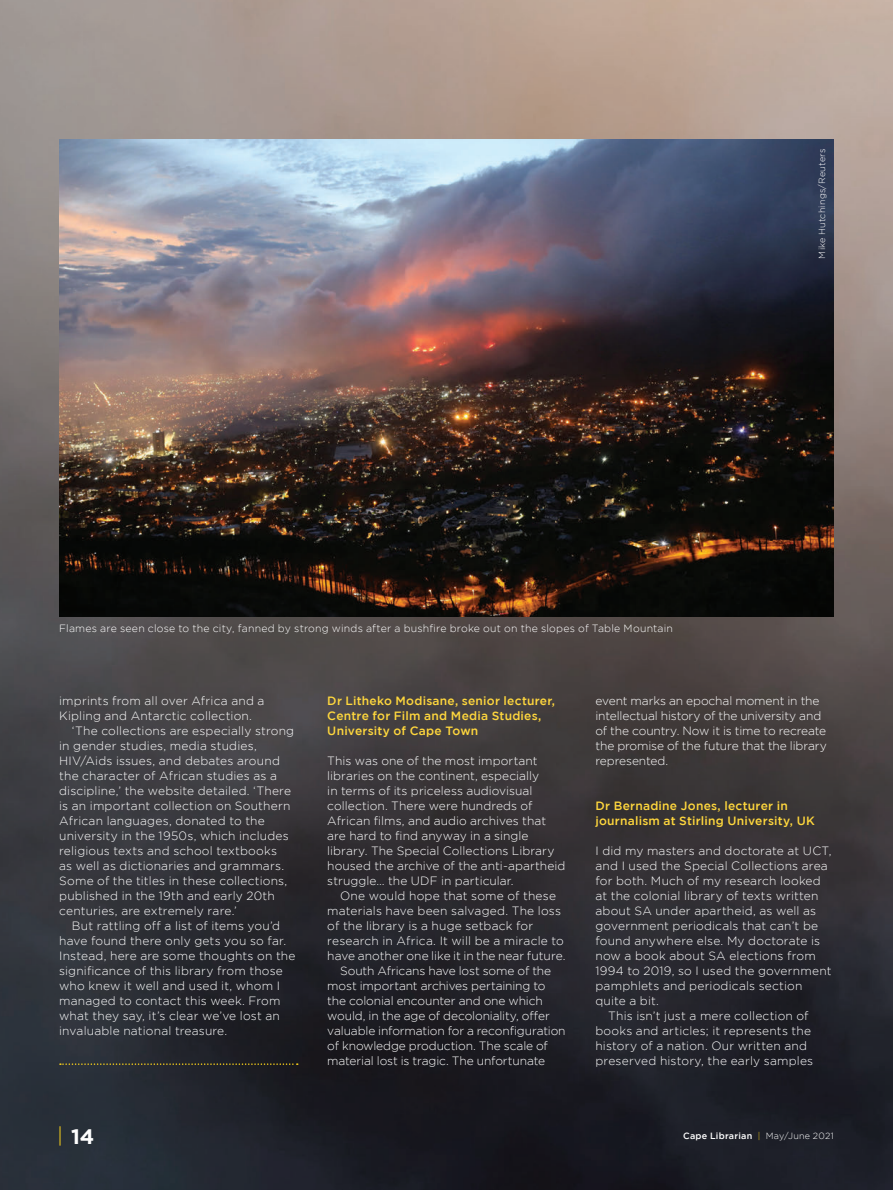
<style>
.page{position:relative;width:893px;height:1190px;background:#fff}
.page>*{position:absolute;margin:0;border:0;box-sizing:border-box;transform-origin:0 0}
.t1{font:700 21px "Gotham";color:#fff}
.t2{font:300 12px/15px "Gotham";letter-spacing:.01em;color:#fff}
.t3{font:300 12px/15px "Gotham";letter-spacing:-.01em;color:#fff}
.t4{font:500 12px/15px "Gotham";letter-spacing:.02em;color:#ffd73d}
.Pull_Quotes{font:300 10.5px "Gotham";letter-spacing:.02em;color:#fff}
.t5{font:500 9px "Gotham";letter-spacing:.03em;color:#fff}
.Pull_Quotes-2{font:300 9px "Gotham";letter-spacing:.02em;color:#fff}
.s1{font-weight:300;color:#fed41a}
.s2{font-weight:300}
</style>
<div class="page">
<img style="left:0;top:0;width:892px;height:1190px">
<img style="left:59px;top:140px;width:774px;height:476px">
<svg style="left:60px;top:1063px;width:237px;height:2px"></svg>
<p class="Pull_Quotes-2" style="left:816px;top:258px;width:112px;rotate:-90deg">Mike Hutchings/Reuters</p>
<p class="Pull_Quotes" style="left:59px;top:623px;width:615px">Flames are seen close to the city, fanned by strong winds after a bushfire broke out on the slopes of Table Mountain</p>
<p class="t2" style="left:59px;top:693px;width:207px">imprints from all over Africa and a<br>Kipling and Antarctic collection.</p>
<p class="t2" style="left:59px;top:723px;width:236px;text-indent:13px">‘The collections are especially strong in gender studies, media studies, HIV/Aids issues, and debates around the character of African studies as a discipline,’ the website detailed. ‘There is an important collection on Southern African languages, donated to the university in the 1950s, which includes religious texts and school textbooks<br>as well as dictionaries and grammars.<br>Some of the titles in these collections, published in the 19th and early 20th centuries, are extremely rare.’</p>
<p class="t2" style="left:59px;top:918px;width:238px;text-indent:13px">But rattling off a list of items you’d have found there only gets you so far.<br>Instead, here are some thoughts on the significance of this library from those who knew it well and used it, whom I managed to contact this week. From what they say, it’s clear we’ve lost an invaluable national treasure.</p>
<p class="t4" style="left:327px;top:693px;width:229px">Dr Litheko Modisane, senior lecturer,<br>Centre for Film and Media Studies,<br>University of Cape Town</p>
<p class="t2" style="left:327px;top:753px;width:239px">This was one of the most important libraries on the continent, especially<br>in terms of its priceless audiovisual collection. There were hundreds of African films, and audio archives that are hard to find anyway in a single library. The Special Collections Library housed the archive of the anti-apartheid struggle… the UDF in particular.</p>
<p class="t2" style="left:327px;top:888px;width:235px;text-indent:13px">One would hope that some of these materials have been salvaged. The loss</p>
<p class="t2" style="left:327px;top:918px;width:238px">of the library is a huge setback for research in Africa. It will be a miracle to</p>
<p class="t2" style="left:327px;top:948px;width:240px">have another one like it in the near future.</p>
<p class="t3" style="left:327px;top:963px;width:240px;text-indent:13px">South Africans have lost some of the most important archives pertaining to the colonial encounter and one which would, in the age of decoloniality, offer valuable information for a reconfiguration of knowledge production. The scale of material lost is tragic. The unfortunate</p>
<p class="t3" style="left:595px;top:693px;width:233px">event marks an epochal moment in the intellectual history of the university and of the country. Now it is time to recreate the promise of the future that the library represented.</p>
<p class="t4" style="left:595px;top:798px;width:221px">Dr Bernadine Jones, lecturer in journalism at Stirling University, UK</p>
<p class="t2" style="left:595px;top:843px;width:237px">I did my masters and doctorate at UCT, and I used the Special Collections area for both. Much of my research looked at the colonial library of texts written about SA under apartheid, as well as government periodicals that can’t be found anywhere else. My doctorate is now a book about SA elections from 1994 to 2019, so I used the government pamphlets and periodicals section quite a bit.</p>
<p class="t2" style="left:595px;top:1008px;width:219px;text-indent:13px">This isn’t just a mere collection of books and articles; it represents the history of a nation. Our written and preserved history, the early samples</p>
<h1 class="t1" style="left:57px;top:1124px;width:39px"><span class="s1">|</span> 14</h1>
<p class="t5" style="left:682px;top:1131px;width:152px">Cape Librarian <span class="s1">|</span> <span class="s2">May/June 2021</span></p>
</div>
